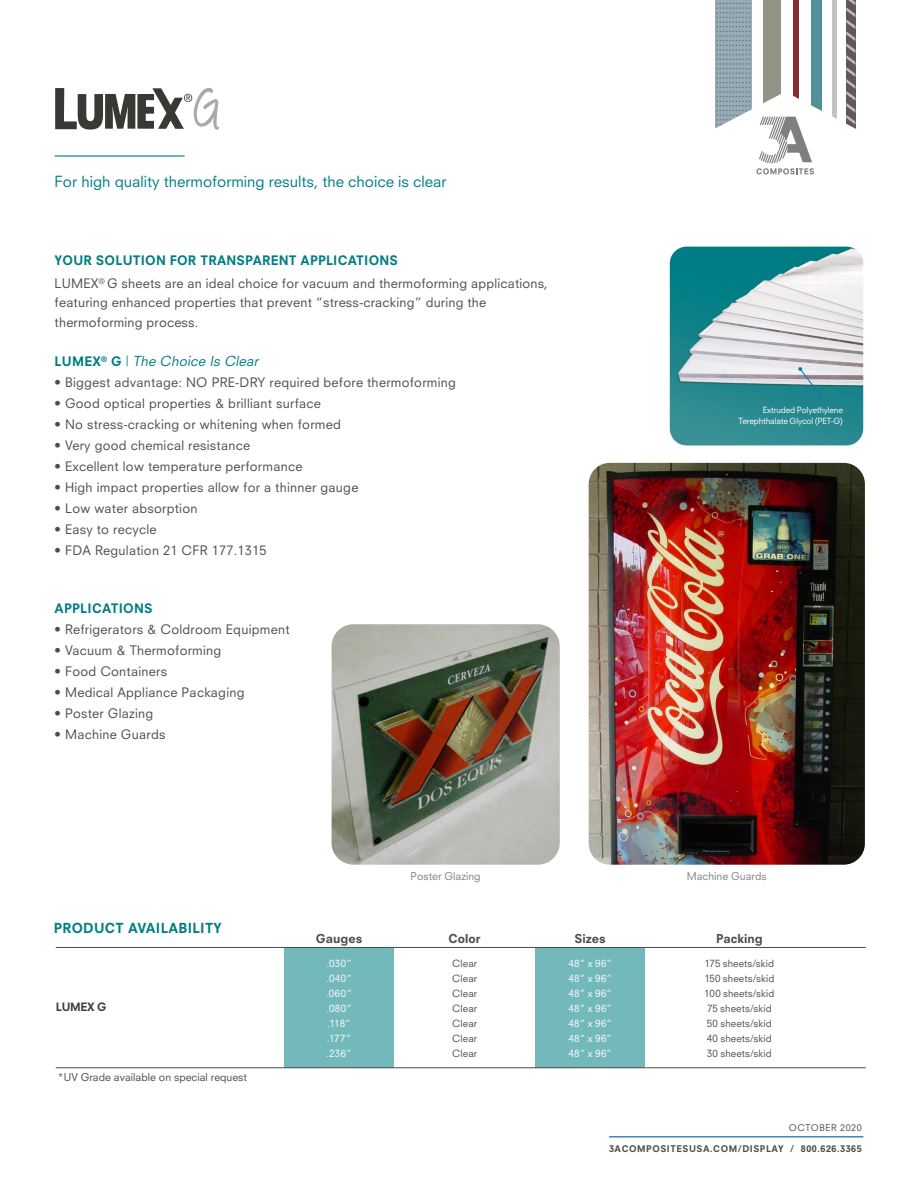
<style>
.page{position:relative;width:918px;height:1188px;background:#fff}
.page>*{position:absolute;margin:0;border:0;box-sizing:border-box;transform-origin:0 0}
.t1{font:15px "Neuzeit SLT Std";color:#007e83}
.t2{font:italic 13.5px "Neuzeit SLT Std";color:#007e83}
.t3{font:800 13.5px "Neuzeit SLT Std";letter-spacing:.02em;color:#007e83}
.t4{font:12.75px/19.5px "Neuzeit SLT Std";letter-spacing:.02em;color:#4b4c4d}
.t5{font:800 12.75px "Neuzeit SLT Std";letter-spacing:.015em;color:#007e83}
.t6{font:800 12px "Neuzeit SLT Std";color:#4b4c4d}
.t7{font:800 11.25px "Neuzeit SLT Std";letter-spacing:-.025em;color:#3e3e3f}
.t8{font:10.5px "Neuzeit SLT Std";color:#4b4c4d}
.t9{font:10.5px "Neuzeit SLT Std";color:#808285}
.t10{font:9.75px "Neuzeit SLT Std";letter-spacing:.01em;color:#4b4c4d}
.t11{font:9.75px "Neuzeit SLT Std";letter-spacing:.045em;color:#fff}
.t12{font:800 9px "Neuzeit SLT Std";letter-spacing:.06em;color:#4b4c4d}
.t13{font:9px "Neuzeit SLT Std";letter-spacing:.06em;color:#4b4c4d}
.t14{font:8.25px "Neuzeit SLT Std";letter-spacing:-.02em;color:#fff}
.s1{font-weight:800;font-style:normal;font-size:12.75px}
.s2{font-style:normal}
</style>
<div class="page">
<svg style="left:715px;top:0;width:141px;height:175px"></svg>
<hr style="left:55px;top:155px;width:130px;height:2px;background:#007e83">
<img style="left:332px;top:624px;width:228px;height:241px">
<div style="left:535px;top:947px;width:110px;height:121px;background:#73b8bb"></div>
<div style="left:284px;top:947px;width:110px;height:121px;background:#73b8bb"></div>
<hr style="left:56px;top:947px;width:810px;height:1px;background:#4b4c4d">
<hr style="left:56px;top:1068px;width:810px;height:1px;background:#4b4c4d">
<img style="left:589px;top:463px;width:276px;height:402px">
<img style="left:670px;top:247px;width:193px;height:198px">
<svg style="left:798px;top:367px;width:24px;height:31px"></svg>
<svg style="left:55px;top:88px;width:164px;height:42px"></svg>
<hr style="left:609px;top:1136px;width:254px;height:1px;background:#0056a3">
<p class="t1" style="left:55px;top:172px;width:393px">For high quality thermoforming results, the choice is clear</p>
<p class="t5" style="left:55px;top:253px;width:345px">YOUR SOLUTION FOR TRANSPARENT APPLICATIONS</p>
<p class="t4" style="left:55px;top:273px;width:495px">LUMEX<sup>®</sup> G sheets are an ideal choice for vacuum and thermoforming applications, featuring enhanced properties that prevent “stress-cracking” during the thermoforming process.</p>
<p class="t2" style="left:55px;top:353px;width:208px"><span class="s1">L U M E X</span> <sup>®</sup> <span class="s1">G</span> <span class="s2">|</span> The Choice Is Clear</p>
<p class="t4" style="left:55px;top:372px;width:403px">• Biggest advantage: NO PRE-DRY required before thermoforming</p>
<p class="t4" style="left:55px;top:393px;width:268px">• Good optical properties &amp; brilliant surface</p>
<p class="t4" style="left:55px;top:414px;width:288px">• No stress-cracking or whitening when formed</p>
<p class="t4" style="left:55px;top:435px;width:197px">• Very good chemical resistance</p>
<p class="t4" style="left:55px;top:456px;width:249px">• Excellent low temperature performance</p>
<p class="t4" style="left:55px;top:477px;width:305px">• High impact properties allow for a thinner gauge</p>
<p class="t4" style="left:55px;top:498px;width:144px">• Low water absorption</p>
<p class="t4" style="left:55px;top:519px;width:103px">• Easy to recycle</p>
<p class="t4" style="left:55px;top:540px;width:214px">• FDA Regulation 21 CFR 177.1315</p>
<p class="t5" style="left:55px;top:601px;width:100px">APPLICATIONS</p>
<p class="t4" style="left:55px;top:620px;width:237px">• Refrigerators &amp; Coldroom Equipment</p>
<p class="t4" style="left:55px;top:641px;width:168px">• Vacuum &amp; Thermoforming</p>
<p class="t4" style="left:55px;top:662px;width:114px">• Food Containers</p>
<p class="t4" style="left:55px;top:683px;width:191px">• Medical Appliance Packaging</p>
<p class="t4" style="left:55px;top:704px;width:100px">• Poster Glazing</p>
<p class="t4" style="left:55px;top:725px;width:112px">• Machine Guards</p>
<p class="t14" style="left:763px;top:405px;width:82px">Extruded Polyethylene</p>
<p class="t14" style="left:739px;top:416px;width:106px">Terephthalate Glycol (PET-G)</p>
<p class="t3" style="left:54px;top:920px;width:169px">PRODUCT AVAILABILITY</p>
<p class="t7" style="left:56px;top:1000px;width:52px">LUMEX G</p>
<p class="t8" style="left:58px;top:1071px;width:191px">*UV Grade available on special request</p>
<p class="t9" style="left:411px;top:870px;width:72px">Poster Glazing</p>
<p class="t9" style="left:687px;top:870px;width:81px">Machine Guards</p>
<p class="t6" style="left:316px;top:931px;width:48px">Gauges</p>
<p class="t6" style="left:449px;top:931px;width:33px">Color</p>
<p class="t6" style="left:575px;top:931px;width:33px">Sizes</p>
<p class="t6" style="left:716px;top:931px;width:48px">Packing</p>
<p class="t11" style="left:326px;top:958px;width:27px">.030”</p>
<p class="t11" style="left:326px;top:973px;width:27px">.040”</p>
<p class="t11" style="left:326px;top:988px;width:28px">.060”</p>
<p class="t11" style="left:326px;top:1003px;width:27px">.080”</p>
<p class="t11" style="left:327px;top:1018px;width:25px">.118”</p>
<p class="t11" style="left:327px;top:1033px;width:26px">.177”</p>
<p class="t11" style="left:326px;top:1048px;width:27px">.236”</p>
<p class="t10" style="left:452px;top:958px;width:27px">Clear</p>
<p class="t10" style="left:452px;top:973px;width:27px">Clear</p>
<p class="t10" style="left:452px;top:988px;width:27px">Clear</p>
<p class="t10" style="left:452px;top:1003px;width:27px">Clear</p>
<p class="t10" style="left:452px;top:1018px;width:27px">Clear</p>
<p class="t10" style="left:452px;top:1033px;width:27px">Clear</p>
<p class="t10" style="left:452px;top:1048px;width:27px">Clear</p>
<p class="t11" style="left:568px;top:958px;width:45px">48” x 96”</p>
<p class="t11" style="left:568px;top:973px;width:45px">48” x 96”</p>
<p class="t11" style="left:568px;top:988px;width:45px">48” x 96”</p>
<p class="t11" style="left:568px;top:1003px;width:45px">48” x 96”</p>
<p class="t11" style="left:568px;top:1018px;width:45px">48” x 96”</p>
<p class="t11" style="left:568px;top:1033px;width:45px">48” x 96”</p>
<p class="t11" style="left:568px;top:1048px;width:45px">48” x 96”</p>
<p class="t10" style="left:705px;top:958px;width:71px">175 sheets/skid</p>
<p class="t10" style="left:704px;top:973px;width:71px">150 sheets/skid</p>
<p class="t10" style="left:704px;top:988px;width:72px">100 sheets/skid</p>
<p class="t10" style="left:707px;top:1003px;width:66px">75 sheets/skid</p>
<p class="t10" style="left:707px;top:1018px;width:66px">50 sheets/skid</p>
<p class="t10" style="left:707px;top:1033px;width:66px">40 sheets/skid</p>
<p class="t10" style="left:707px;top:1048px;width:66px">30 sheets/skid</p>
<p class="t13" style="left:789px;top:1122px;width:74px">OCTOBER 2020</p>
<p class="t12" style="left:609px;top:1143px;width:254px">3ACOMPOSITESUSA.COM/DISPLAY / 800.626.3365</p>
</div>
